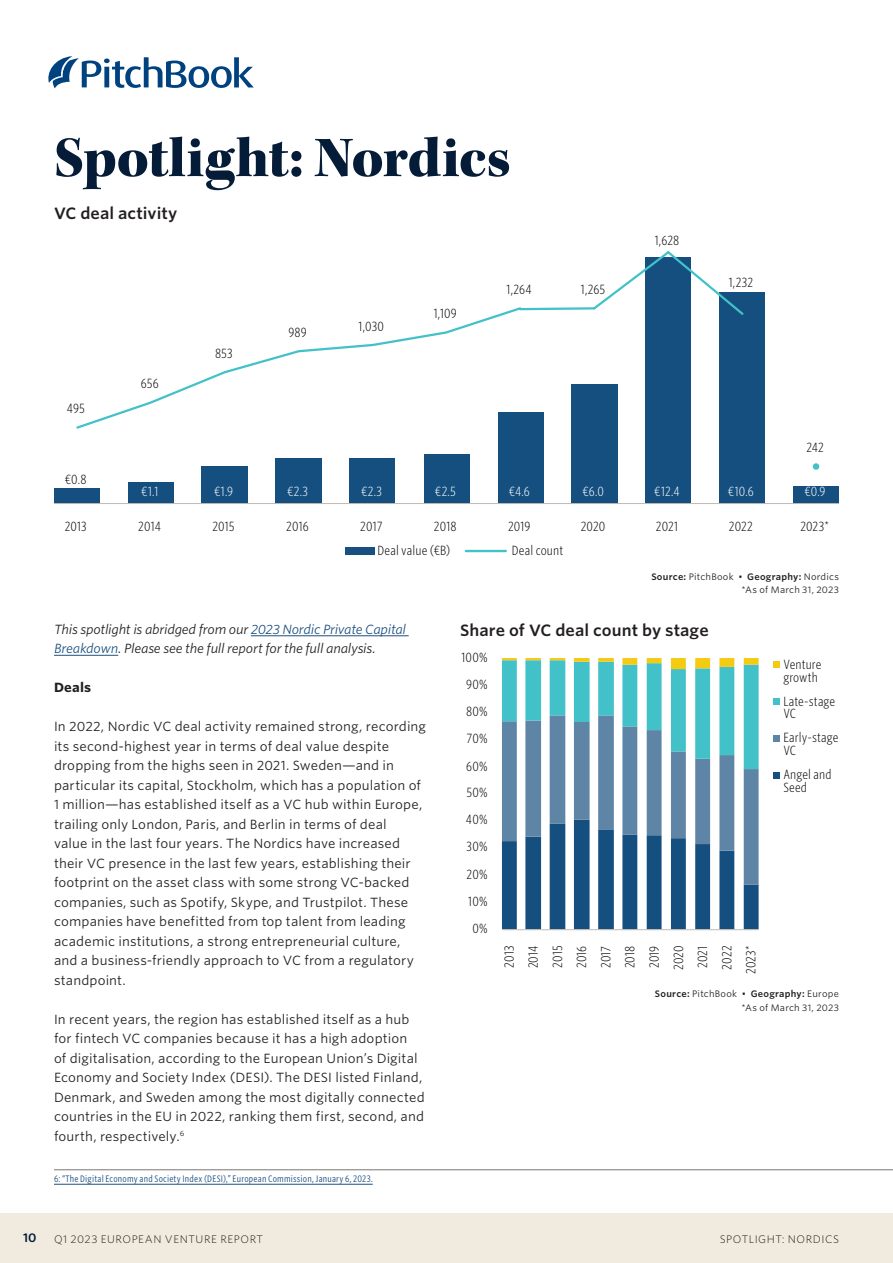
<style>
.page{position:relative;width:893px;height:1263px;background:#fff}
.page>*{position:absolute;margin:0;border:0;box-sizing:border-box;transform-origin:0 0}
.CR_H1{font:58.5px "Kepler Std Black Subh";letter-spacing:-.005em;color:#051c38}
.CR_Chart_table_title{font:600 15.75px "Whitney S Sm";letter-spacing:.005em;color:#231f20}
.CR_Body_copy{font:12.75px/19.5px "Whitney S Sm";letter-spacing:.01em;color:#231f20}
.t1{font:300 12.75px/24.2px "Whitney Cond S Sm";letter-spacing:.005em;color:#040503}
.CR_Body_copy-2{font:italic 12.75px/19.5px "Whitney S Sm";letter-spacing:-.02em;color:#231f20}
.t2{font:300 12.75px "Whitney Cond S Sm";color:#fff}
.CR_Body_subsection_h{font:700 12.75px "Whitney S Sm";letter-spacing:.015em;color:#231f20}
.t3{font:600 12px "Whitney S Sm";color:#051c38}
.t4{font:300 10.5px "Whitney S Sm";letter-spacing:.05em;color:#231f20}
.CR_Footnote{font:9px "Whitney Cond S Sm";letter-spacing:.02em;color:#1d5080}
.CR_Source_tag{font:600 9px "Whitney S Sm";letter-spacing:.025em;color:#231f20}
.CR_Source_tag-2{font:9px "Whitney S Sm";letter-spacing:.025em;color:#231f20}
.s1{font-weight:400}
.s2{color:#1d5080}
</style>
<div class="page">
<div style="left:0;top:1213px;width:893px;height:50px;background:#f0ebde"></div>
<svg style="left:48px;top:56px;width:206px;height:32px"></svg>
<div style="left:345px;top:547px;width:29px;height:8px;background:#195080"></div>
<hr style="left:466px;top:550px;width:40px;height:2px;background:#45c1c8">
<div style="left:793px;top:486px;width:46px;height:17px;background:#154f80"></div>
<div style="left:719px;top:292px;width:46px;height:211px;background:#154f80"></div>
<div style="left:645px;top:257px;width:46px;height:246px;background:#154f80"></div>
<div style="left:571px;top:384px;width:47px;height:119px;background:#154f80"></div>
<div style="left:498px;top:412px;width:45px;height:91px;background:#154f80"></div>
<div style="left:424px;top:454px;width:45px;height:49px;background:#154f80"></div>
<div style="left:349px;top:458px;width:46px;height:45px;background:#154f80"></div>
<div style="left:275px;top:458px;width:47px;height:45px;background:#154f80"></div>
<div style="left:201px;top:466px;width:47px;height:37px;background:#154f80"></div>
<div style="left:128px;top:482px;width:46px;height:21px;background:#154f80"></div>
<div style="left:54px;top:488px;width:46px;height:15px;background:#154f80"></div>
<svg style="left:523px;top:251px;width:221px;height:64px"></svg>
<svg style="left:76px;top:307px;width:447px;height:122px"></svg>
<div style="left:813px;top:463px;width:6px;height:7px;background:#42c1c8;border-radius:50%"></div>
<hr style="left:54px;top:503px;width:785px;height:1px;background:#bfbbb2">
<hr style="left:251px;top:635px;width:158px;height:1px;background:#1d5080">
<hr style="left:54px;top:655px;width:64px;height:1px;background:#1d5080">
<hr style="left:54px;top:1169px;width:839px;height:1px;background:#78766f">
<hr style="left:54px;top:1184px;width:319px;height:1px;background:#1d5080">
<svg style="left:502px;top:658px;width:257px;height:271px"></svg>
<hr style="left:502px;top:929px;width:257px;height:1px;background:#bfbbb2">
<div style="left:774px;top:661px;width:6px;height:7px;background:#f5ca13"></div>
<div style="left:774px;top:698px;width:6px;height:7px;background:#42c1c8"></div>
<svg style="left:774px;top:735px;width:6px;height:6px"></svg>
<div style="left:774px;top:772px;width:6px;height:7px;background:#154f80"></div>
<p class="CR_H1" style="left:54px;top:124px;width:458px">Spotlight: Nordics</p>
<p class="CR_Chart_table_title" style="left:54px;top:202px;width:125px">VC deal activity</p>
<p class="t1" style="left:67px;top:396px;width:19px">495</p>
<p class="t1" style="left:65px;top:467px;width:23px">€0.8</p>
<p class="t1" style="left:141px;top:371px;width:20px">656</p>
<p class="t1" style="left:215px;top:341px;width:19px">853</p>
<p class="t1" style="left:288px;top:320px;width:20px">989</p>
<p class="t1" style="left:359px;top:313px;width:27px">1,030</p>
<p class="t1" style="left:434px;top:301px;width:25px">1,109</p>
<p class="t1" style="left:507px;top:277px;width:27px">1,264</p>
<p class="t1" style="left:581px;top:277px;width:26px">1,265</p>
<p class="t1" style="left:655px;top:228px;width:26px">1,628</p>
<p class="t1" style="left:729px;top:270px;width:26px">1,232</p>
<p class="t1" style="left:807px;top:435px;width:19px">242</p>
<p class="t2" style="left:141px;top:484px;width:19px">€1.1</p>
<p class="t2" style="left:214px;top:484px;width:21px">€1.9</p>
<p class="t2" style="left:287px;top:484px;width:22px">€2.3</p>
<p class="t2" style="left:361px;top:484px;width:22px">€2.3</p>
<p class="t2" style="left:435px;top:484px;width:22px">€2.5</p>
<p class="t2" style="left:509px;top:484px;width:23px">€4.6</p>
<p class="t2" style="left:582px;top:484px;width:23px">€6.0</p>
<p class="t2" style="left:654px;top:484px;width:27px">€12.4</p>
<p class="t2" style="left:728px;top:484px;width:27px">€10.6</p>
<p class="t2" style="left:804px;top:484px;width:23px">€0.9</p>
<p class="t1" style="left:65px;top:514px;width:23px">2013</p>
<p class="t1" style="left:138px;top:514px;width:24px">2014</p>
<p class="t1" style="left:212px;top:514px;width:24px">2015</p>
<p class="t1" style="left:286px;top:514px;width:24px">2016</p>
<p class="t1" style="left:360px;top:514px;width:24px">2017</p>
<p class="t1" style="left:434px;top:514px;width:24px">2018</p>
<p class="t1" style="left:508px;top:514px;width:24px">2019</p>
<p class="t1" style="left:581px;top:514px;width:26px">2020</p>
<p class="t1" style="left:656px;top:514px;width:24px">2021</p>
<p class="t1" style="left:729px;top:514px;width:26px">2022</p>
<p class="t1" style="left:800px;top:514px;width:30px">2023*</p>
<p class="t1" style="left:377px;top:538px;width:74px">Deal value (€B)</p>
<p class="t1" style="left:512px;top:538px;width:53px">Deal count</p>
<p class="CR_Source_tag" style="left:651px;top:570px;width:189px">Source: <span class="s1">PitchBook •</span> Geography: <span class="s1">Nordics</span></p>
<p class="CR_Source_tag-2" style="left:741px;top:584px;width:99px">*As of March 31, 2023</p>
<p class="CR_Body_copy-2" style="left:54px;top:619px;width:354px">This spotlight is abridged from our <span class="s2">2023 Nordic Private Capital<br>Breakdown</span>. Please see the full report for the full analysis.</p>
<p class="CR_Body_subsection_h" style="left:54px;top:678px;width:39px">Deals</p>
<p class="CR_Body_copy" style="left:54px;top:716px;width:374px">In 2022, Nordic VC deal activity remained strong, recording its second-highest year in terms of deal value despite dropping from the highs seen in 2021. Sweden—and in particular its capital, Stockholm, which has a population of 1 million—has established itself as a VC hub within Europe, trailing only London, Paris, and Berlin in terms of deal<br>value in the last four years. The Nordics have increased their VC presence in the last few years, establishing their footprint on the asset class with some strong VC-backed companies, such as Spotify, Skype, and Trustpilot. These companies have benefitted from top talent from leading academic institutions, a strong entrepreneurial culture, and a business-friendly approach to VC from a regulatory standpoint.</p>
<p class="CR_Body_copy" style="left:54px;top:1009px;width:372px">In recent years, the region has established itself as a hub for fintech VC companies because it has a high adoption<br>of digitalisation, according to the European Union’s Digital Economy and Society Index (DESI). The DESI listed Finland, Denmark, and Sweden among the most digitally connected countries in the EU in 2022, ranking them first, second, and fourth, respectively.<sup>6</sup></p>
<p class="CR_Footnote" style="left:54px;top:1173px;width:320px">6: “The Digital Economy and Society Index (DESI),” European Commission, January 6, 2023.</p>
<p class="CR_Chart_table_title" style="left:460px;top:619px;width:250px">Share of VC deal count by stage</p>
<p class="t1" style="left:461px;top:645px;width:28px">100%</p>
<p class="t1" style="left:466px;top:672px;width:23px">90%</p>
<p class="t1" style="left:466px;top:699px;width:23px">80%</p>
<p class="t1" style="left:467px;top:726px;width:22px">70%</p>
<p class="t1" style="left:466px;top:753px;width:23px">60%</p>
<p class="t1" style="left:466px;top:780px;width:23px">50%</p>
<p class="t1" style="left:466px;top:807px;width:23px">40%</p>
<p class="t1" style="left:467px;top:834px;width:22px">30%</p>
<p class="t1" style="left:466px;top:861px;width:23px">20%</p>
<p class="t1" style="left:468px;top:889px;width:21px">10%</p>
<p class="t1" style="left:472px;top:916px;width:17px">0%</p>
<p class="t1" style="left:497px;top:974px;width:30px;text-align:center;rotate:-90deg">2013<br>2014<br>2015<br>2016<br>2017<br>2018<br>2019<br>2020<br>2021<br>2022<br>2023*</p>
<p class="t1" style="left:783px;top:657px;width:39px;line-height:12.8px">Venture growth</p>
<p class="t1" style="left:783px;top:694px;width:53px;line-height:12.8px">Late-stage<br>VC</p>
<p class="t1" style="left:783px;top:731px;width:57px;line-height:12.8px">Early-stage<br>VC</p>
<p class="t1" style="left:783px;top:768px;width:50px;line-height:12.8px">Angel and<br>Seed</p>
<p class="CR_Source_tag" style="left:655px;top:987px;width:186px">Source: <span class="s1">PitchBook •</span> Geography: <span class="s1">Europe</span></p>
<p class="CR_Source_tag-2" style="left:741px;top:1001px;width:99px">*As of March 31, 2023</p>
<p class="t3" style="left:23px;top:1229px;width:15px">10</p>
<p class="t4" style="left:54px;top:1232px;width:211px">Q1 2023 EUROPEAN VENTURE REPORT</p>
<p class="t4" style="left:720px;top:1232px;width:121px">SPOTLIGHT: NORDICS</p>
</div>
